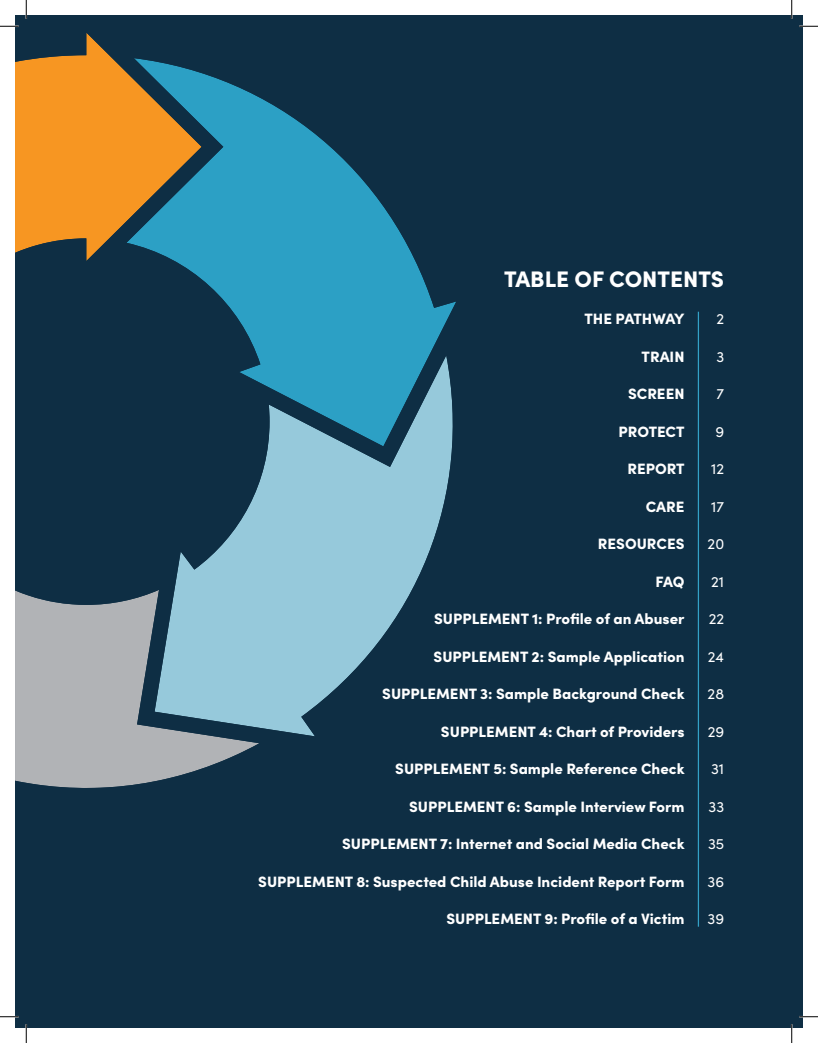
<style>
.page{position:relative;width:818px;height:1043px;background:#fff}
.page>*{position:absolute;margin:0;border:0;box-sizing:border-box;transform-origin:0 0}
.t1{font:900 22.5px "Sofia Pro";color:#fff}
.t2{font:900 15px "Sofia Pro";color:#fff}
.t3{font:15px "Sofia Pro";color:#fff}
.t4{font:900 15px "Sofia Pro";letter-spacing:-.02em;color:#fff}
</style>
<div class="page">
<div style="left:15px;top:15px;width:787px;height:1013px;background:#0e2e44"></div>
<hr style="left:697px;top:312px;width:2px;height:614px;background:#33a1c7">
<svg style="left:15px;top:33px;width:111px;height:228px;fill:#f79622"></svg>
<svg style="left:15px;top:590px;width:244px;height:198px;fill:#b1b3b6"></svg>
<svg style="left:154px;top:446px;width:298px;height:290px;fill:#96c9db"></svg>
<svg style="left:126px;top:58px;width:330px;height:388px"></svg>
<svg style="left:0;top:25px;width:19px;height:2px"></svg>
<svg style="left:799px;top:25px;width:19px;height:2px"></svg>
<svg style="left:0;top:1015px;width:19px;height:2px"></svg>
<svg style="left:799px;top:1015px;width:19px;height:2px"></svg>
<svg style="left:25px;top:0;width:2px;height:19px"></svg>
<svg style="left:25px;top:1024px;width:2px;height:18px"></svg>
<svg style="left:790px;top:0;width:2px;height:19px"></svg>
<svg style="left:790px;top:1024px;width:2px;height:18px"></svg>
<h1 class="t1" style="left:504px;top:261px;width:222px">TABLE OF CONTENTS</h1>
<p class="t4" style="left:584px;top:307px;width:101px">THE PATHWAY</p>
<p class="t3" style="left:716px;top:308px;width:9px">2</p>
<p class="t2" style="left:641px;top:344px;width:44px">TRAIN</p>
<p class="t3" style="left:716px;top:345px;width:9px">3</p>
<p class="t2" style="left:628px;top:382px;width:58px">SCREEN</p>
<p class="t3" style="left:716px;top:383px;width:9px">7</p>
<p class="t2" style="left:618px;top:419px;width:68px">PROTECT</p>
<p class="t3" style="left:715px;top:420px;width:10px">9</p>
<p class="t2" style="left:627px;top:457px;width:59px">REPORT</p>
<p class="t3" style="left:711px;top:458px;width:14px">12</p>
<p class="t2" style="left:645px;top:494px;width:40px">CARE</p>
<p class="t3" style="left:711px;top:495px;width:14px">17</p>
<p class="t2" style="left:598px;top:532px;width:88px">RESOURCES</p>
<p class="t3" style="left:707px;top:533px;width:18px">20</p>
<p class="t2" style="left:655px;top:569px;width:30px">FAQ</p>
<p class="t3" style="left:711px;top:570px;width:14px">21</p>
<p class="t2" style="left:434px;top:607px;width:252px">SUPPLEMENT 1: Profile of an Abuser</p>
<p class="t3" style="left:708px;top:608px;width:17px">22</p>
<p class="t2" style="left:433px;top:644px;width:252px">SUPPLEMENT 2: Sample Application</p>
<p class="t3" style="left:707px;top:645px;width:18px">24</p>
<p class="t2" style="left:382px;top:682px;width:304px">SUPPLEMENT 3: Sample Background Check</p>
<p class="t3" style="left:707px;top:683px;width:18px">28</p>
<p class="t2" style="left:441px;top:719px;width:245px">SUPPLEMENT 4: Chart of Providers</p>
<p class="t3" style="left:707px;top:720px;width:18px">29</p>
<p class="t2" style="left:395px;top:757px;width:291px">SUPPLEMENT 5: Sample Reference Check</p>
<p class="t3" style="left:711px;top:758px;width:15px">31</p>
<p class="t2" style="left:409px;top:794px;width:277px">SUPPLEMENT 6: Sample Interview Form</p>
<p class="t3" style="left:708px;top:795px;width:17px">33</p>
<p class="t2" style="left:342px;top:832px;width:344px">SUPPLEMENT 7: Internet and Social Media Check</p>
<p class="t3" style="left:708px;top:833px;width:18px">35</p>
<p class="t2" style="left:258px;top:869px;width:428px">SUPPLEMENT 8: Suspected Child Abuse Incident Report Form</p>
<p class="t3" style="left:707px;top:870px;width:18px">36</p>
<p class="t2" style="left:446px;top:907px;width:240px">SUPPLEMENT 9: Profile of a Victim</p>
<p class="t3" style="left:707px;top:908px;width:18px">39</p>
</div>
